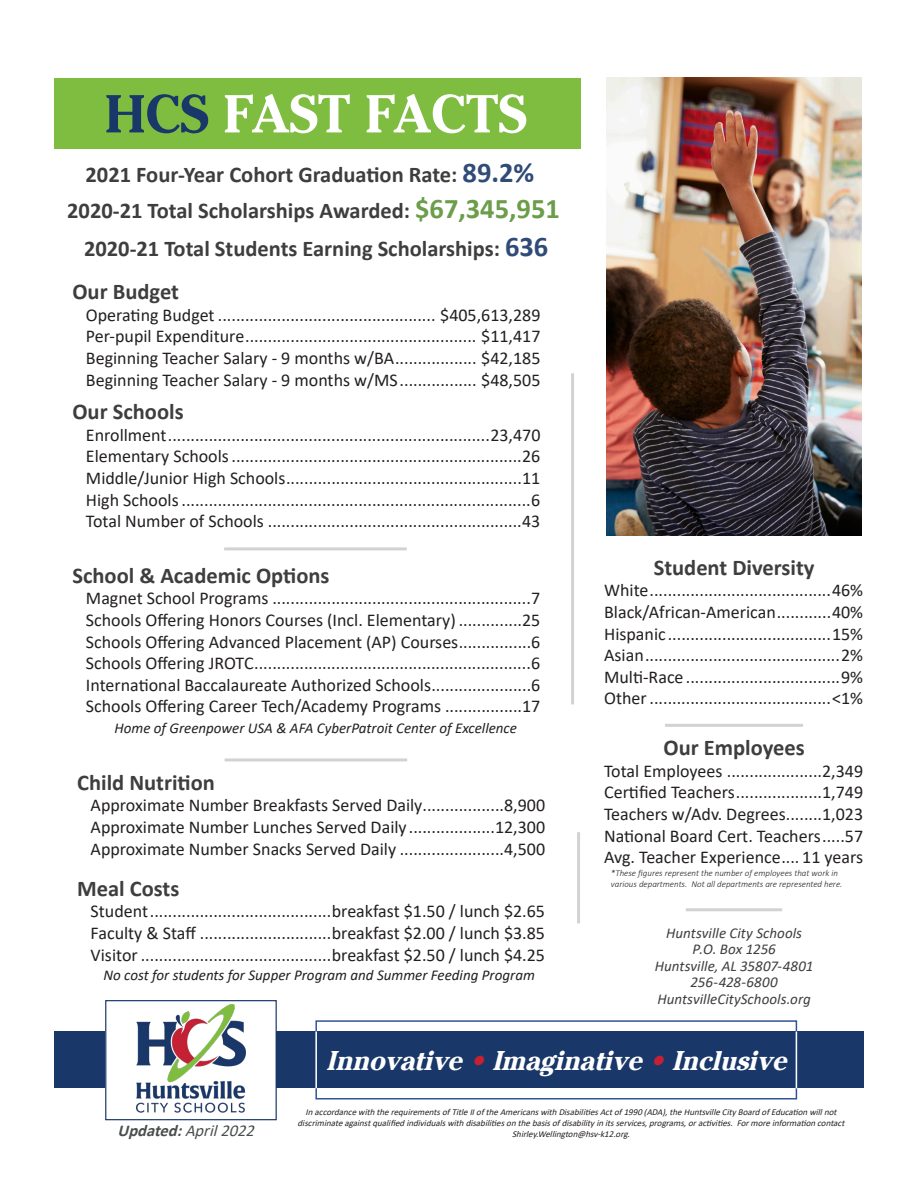
<style>
.page{position:relative;width:918px;height:1188px;background:#fff}
.page>*{position:absolute;margin:0;border:0;box-sizing:border-box;transform-origin:0 0}
.t1{font:700 52.5px "Cheltenham S Si";color:#fff}
.t2{font:italic 700 27px "Cheltenham S Si";color:#fff}
.t3{font:700 22.5px "Calibri";color:#3e3e3f}
.t4{font:18px "Calibri";color:#231f20}
.t5{font:italic 16.5px "Calibri";color:#4b4c4d}
.t6{font:italic 15px "Calibri";color:#231f20}
.t7{font:italic 15px "Calibri";letter-spacing:.005em;color:#3e3e3f}
.t8{font:italic 9px/10.8px "Calibri";color:#231f20;text-align:center}
.t9{font:italic 300 9px/10.8px "Calibri";color:#231f20}
.s1{color:#193768}
.s2{font-size:28.5px;color:#304b77}
.s3{font-size:28.5px;color:#6b9d4a}
.s4{font-weight:700}
.s5{color:#c32134}
</style>
<div class="page">
<div style="left:54px;top:78px;width:526px;height:71px;background:#7fbd41"></div>
<img style="left:607px;top:78px;width:254px;height:457px">
<hr style="left:224px;top:547px;width:183px;height:3px;background:#a4a5a9">
<hr style="left:225px;top:758px;width:182px;height:3px;background:#a4a5a9">
<hr style="left:665px;top:724px;width:138px;height:3px;background:#a4a5a9">
<hr style="left:577px;top:832px;width:3px;height:91px;background:#a4a5a9">
<hr style="left:571px;top:373px;width:3px;height:331px;background:#a4a5a9">
<hr style="left:686px;top:908px;width:96px;height:3px;background:#a4a5a9">
<div style="left:54px;top:1032px;width:809px;height:56px;background:#193768"></div>
<div style="left:315px;top:1020px;width:482px;height:80px;border:2px solid #2f5496"></div>
<div style="left:106px;top:1001px;width:170px;height:119px;background:#fff"></div>
<img style="left:137px;top:1005px;width:108px;height:107px">
<div style="left:105px;top:1000px;width:172px;height:120px;border:1px solid #193768"></div>
<hr style="left:315px;top:1032px;width:2px;height:56px;background:#fff">
<hr style="left:796px;top:1032px;width:1px;height:56px;background:#fff">
<h1 class="t1" style="left:105px;top:81px;width:424px"><span class="s1">HCS</span> FAST FACTS</h1>
<p class="t3" style="left:86px;top:159px;width:450px">2021 Four-Year Cohort Graduation Rate: <span class="s2">89.2%</span></p>
<p class="t3" style="left:67px;top:195px;width:494px">2020-21 Total Scholarships Awarded: <span class="s3">$67,345,951</span></p>
<p class="t3" style="left:84px;top:233px;width:466px">2020-21 Total Students Earning Scholarships: <span class="s2">636</span></p>
<h2 class="t3" style="left:72px;top:276px;width:108px">Our Budget</h2>
<p class="t4" style="left:86px;top:302px;width:456px">Operating Budget ................................................ $405,613,289</p>
<p class="t4" style="left:86px;top:324px;width:456px">Per-pupil Expenditure................................................... $11,417</p>
<p class="t4" style="left:86px;top:345px;width:456px">Beginning Teacher Salary - 9 months w/BA.................. $42,185</p>
<p class="t4" style="left:86px;top:367px;width:456px">Beginning Teacher Salary - 9 months w/MS................. $48,505</p>
<h2 class="t3" style="left:72px;top:396px;width:113px">Our Schools</h2>
<p class="t4" style="left:86px;top:422px;width:456px">Enrollment.......................................................................23,470</p>
<p class="t4" style="left:86px;top:444px;width:456px">Elementary Schools................................................................26</p>
<p class="t4" style="left:86px;top:466px;width:456px">Middle/Junior High Schools....................................................11</p>
<p class="t4" style="left:86px;top:487px;width:456px">High Schools.............................................................................6</p>
<p class="t4" style="left:86px;top:509px;width:456px">Total Number of Schools ........................................................43</p>
<h2 class="t3" style="left:72px;top:559px;width:259px">School &amp; Academic Options</h2>
<p class="t4" style="left:86px;top:586px;width:456px">Magnet School Programs .........................................................7</p>
<p class="t4" style="left:86px;top:608px;width:456px">Schools Offering Honors Courses (Incl. Elementary) ..............25</p>
<p class="t4" style="left:86px;top:629px;width:456px">Schools Offering Advanced Placement (AP) Courses................6</p>
<p class="t4" style="left:86px;top:651px;width:456px">Schools Offering JROTC.............................................................6</p>
<p class="t4" style="left:86px;top:672px;width:456px">International Baccalaureate Authorized Schools......................6</p>
<p class="t4" style="left:86px;top:694px;width:456px">Schools Offering Career Tech/Academy Programs .................17</p>
<p class="t6" style="left:114px;top:717px;width:404px">Home of Greenpower USA &amp; AFA CyberPatroit Center of Excellence</p>
<h2 class="t3" style="left:77px;top:766px;width:139px">Child Nutrition</h2>
<p class="t4" style="left:91px;top:793px;width:456px">Approximate Number Breakfasts Served Daily..................8,900</p>
<p class="t4" style="left:91px;top:815px;width:456px">Approximate Number Lunches Served Daily ...................12,300</p>
<p class="t4" style="left:91px;top:836px;width:456px">Approximate Number Snacks Served Daily .......................4,500</p>
<h2 class="t3" style="left:77px;top:873px;width:104px">Meal Costs</h2>
<p class="t4" style="left:91px;top:899px;width:456px">Student........................................breakfast $1.50 / lunch $2.65</p>
<p class="t4" style="left:91px;top:921px;width:456px">Faculty &amp; Staff .............................breakfast $2.00 / lunch $3.85</p>
<p class="t4" style="left:91px;top:942px;width:456px">Visitor ..........................................breakfast $2.50 / lunch $4.25</p>
<p class="t6" style="left:103px;top:965px;width:433px">No cost for students for Supper Program and Summer Feeding Program</p>
<h2 class="t3" style="left:654px;top:551px;width:162px">Student Diversity</h2>
<p class="t4" style="left:604px;top:578px;width:261px">White........................................46%</p>
<p class="t4" style="left:604px;top:600px;width:261px">Black/African-American............40%</p>
<p class="t4" style="left:604px;top:621px;width:261px">Hispanic....................................15%</p>
<p class="t4" style="left:604px;top:643px;width:261px">Asian...........................................2%</p>
<p class="t4" style="left:604px;top:664px;width:261px">Multi-Race ..................................9%</p>
<p class="t4" style="left:604px;top:686px;width:261px">Other ........................................&lt;1%</p>
<h2 class="t3" style="left:664px;top:732px;width:143px">Our Employees</h2>
<p class="t4" style="left:604px;top:758px;width:261px">Total Employees .....................2,349</p>
<p class="t4" style="left:604px;top:780px;width:261px">Certified Teachers...................1,749</p>
<p class="t4" style="left:604px;top:801px;width:261px">Teachers w/Adv. Degrees........1,023</p>
<p class="t4" style="left:604px;top:823px;width:261px">National Board Cert. Teachers.....57</p>
<p class="t4" style="left:604px;top:845px;width:260px">Avg. Teacher Experience.... 11 years</p>
<p class="t9" style="left:611px;top:868px;width:233px">*These figures represent the number of employees that work in various departments. Not all departments are represented here.</p>
<p class="t7" style="left:666px;top:922px;width:137px">Huntsville City Schools</p>
<p class="t7" style="left:692px;top:939px;width:85px">P.O. Box 1256</p>
<p class="t7" style="left:655px;top:955px;width:160px">Huntsville, AL 35807-4801</p>
<p class="t7" style="left:690px;top:972px;width:89px">256-428-6800</p>
<p class="t7" style="left:657px;top:988px;width:155px">HuntsvilleCitySchools.org</p>
<p class="t5" style="left:118px;top:1119px;width:143px"><span class="s4">Updated:</span>April2022</p>
<p class="t2" style="left:326px;top:1043px;width:470px">Innovative <span class="s5">•</span> Imaginative <span class="s5">•</span> Inclusive</p>
<p class="t8" style="left:298px;top:1107px;width:551px">InaccordancewiththerequirementsofTitleIIoftheAmericanswithDisabilitiesActof1990(ADA),theHuntsvilleCityBoardofEducationwillnot discriminateagainstqualifiedindividualswithdisabilitiesonthebasisofdisabilityinitsservices,programs,oractivities. Formoreinformationcontact</p>
<p class="t8" style="left:512px;top:1128px;width:122px">Shirley.Wellington@hsv-k12.org.</p>
</div>
